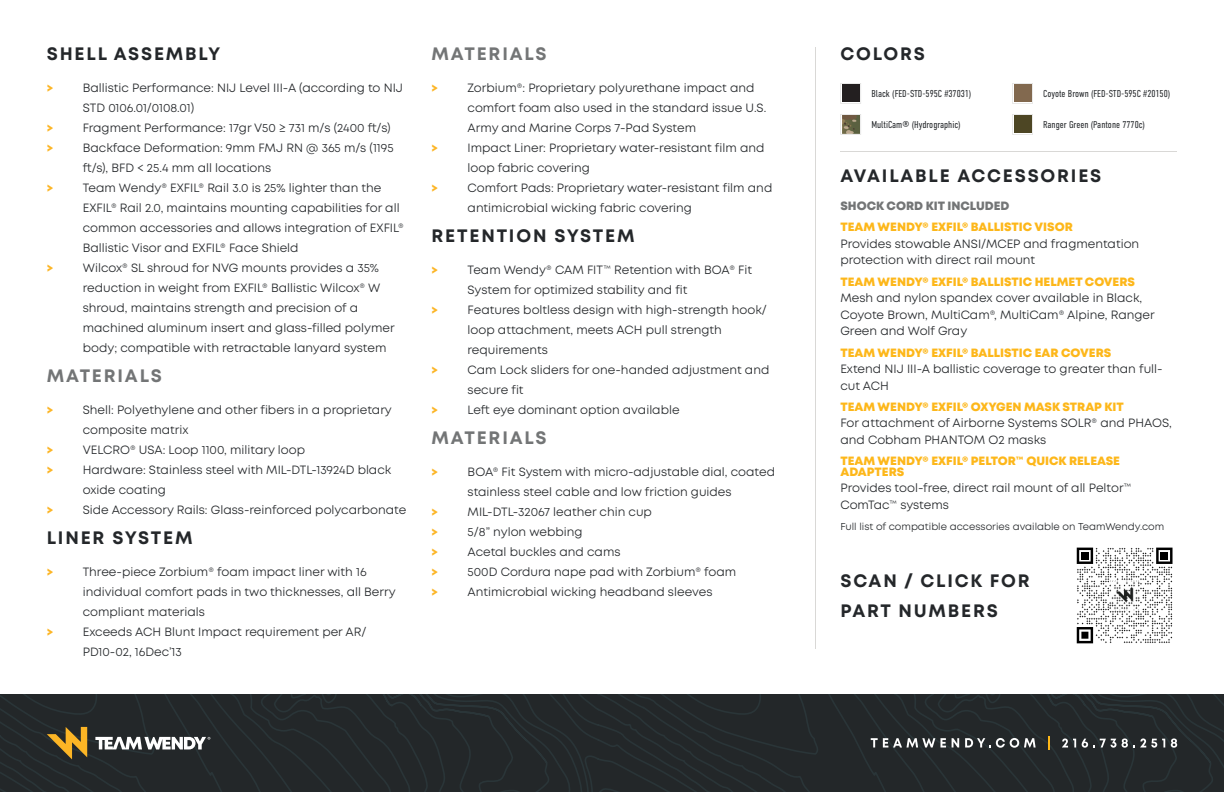
<style>
.page{position:relative;width:1224px;height:792px;background:#fff}
.page>*{position:absolute;margin:0;border:0;box-sizing:border-box;transform-origin:0 0}
.t1{font:700 18px/29.8px "Mont";letter-spacing:.1em;color:#24272a}
.t2{font:700 18px "Mont";letter-spacing:.1em;color:#737576}
.t3{font:12px/20px "Mont";color:#24272a}
.t4{font:800 12px/10.6px "Mont";color:#fdb71a}
.t5{font:800 12px "Mont";color:#fcb525}
.t6{font:800 12px "Mont";color:#737576}
.t7{font:300 10px "DIN Condensed";color:#24272a}
.t8{font:10px "Mont";color:#24272a}
</style>
<div class="page">
<svg style="left:0;top:694px;width:1224px;height:98px;background:#23282a"></svg>
<svg style="left:47px;top:727px;width:40px;height:32px"></svg>
<svg style="left:95px;top:737px;width:115px;height:12px"></svg>
<svg style="left:871px;top:738px;width:75px;height:10px"></svg>
<svg style="left:952px;top:738px;width:7px;height:10px"></svg>
<svg style="left:965px;top:738px;width:71px;height:10px"></svg>
<svg style="left:1048px;top:736px;width:2px;height:14px"></svg>
<svg style="left:1062px;top:738px;width:14px;height:10px"></svg>
<svg style="left:1082px;top:738px;width:83px;height:10px"></svg>
<svg style="left:1171px;top:738px;width:6px;height:10px"></svg>
<hr style="left:816px;top:47px;width:1px;height:601px;background:#d9d8d6">
<hr style="left:840px;top:151px;width:337px;height:1px;background:#d9d8d6">
<svg style="left:840px;top:83px;width:21px;height:21px"></svg>
<svg style="left:1012px;top:83px;width:21px;height:21px"></svg>
<svg style="left:840px;top:114px;width:21px;height:21px"></svg>
<svg style="left:1012px;top:114px;width:21px;height:21px"></svg>
<img style="left:842px;top:116px;width:17px;height:17px">
<svg style="left:1077px;top:548px;width:96px;height:95px"></svg>
<div style="left:1081px;top:552px;width:7px;height:7px;background:#000"></div>
<div style="left:1161px;top:552px;width:7px;height:7px;background:#000"></div>
<div style="left:1081px;top:632px;width:7px;height:7px;background:#000"></div>
<img style="left:1109px;top:582px;width:31px;height:27px">
<h1 class="t1" style="left:47px;top:40px;width:175px">SHELL ASSEMBLY</h1>
<p class="t5" style="left:47px;top:83px;width:8px">&gt;</p>
<p class="t3" style="left:83px;top:79px;width:322px">Ballistic Performance: NIJ Level III-A (according to NIJ<br>STD 0106.01/0108.01)</p>
<p class="t5" style="left:47px;top:123px;width:8px">&gt;</p>
<p class="t3" style="left:83px;top:119px;width:309px">Fragment Performance: 17gr V50 ≥ 731 m/s (2400 ft/s)</p>
<p class="t5" style="left:47px;top:143px;width:8px">&gt;</p>
<p class="t3" style="left:83px;top:139px;width:312px">Backface Deformation: 9mm FMJ RN @ 365 m/s (1195 ft/s), BFD &lt; 25.4 mm all locations</p>
<p class="t5" style="left:47px;top:183px;width:8px">&gt;</p>
<p class="t3" style="left:83px;top:179px;width:323px">Team Wendy® EXFIL® Rail 3.0 is 25% lighter than the EXFIL® Rail 2.0, maintains mounting capabilities for all common accessories and allows integration of EXFIL® Ballistic Visor and EXFIL® Face Shield</p>
<p class="t5" style="left:47px;top:263px;width:8px">&gt;</p>
<p class="t3" style="left:83px;top:259px;width:313px">Wilcox® SL shroud for NVG mounts provides a 35% reduction in weight from EXFIL® Ballistic Wilcox® W shroud, maintains strength and precision of a machined aluminum insert and glass-filled polymer body; compatible with retractable lanyard system</p>
<h1 class="t2" style="left:47px;top:369px;width:117px">MATERIALS</h1>
<p class="t5" style="left:47px;top:405px;width:8px">&gt;</p>
<p class="t3" style="left:83px;top:400px;width:311px">Shell: Polyethylene and other fibers in a proprietary composite matrix</p>
<p class="t5" style="left:47px;top:445px;width:8px">&gt;</p>
<p class="t3" style="left:83px;top:440px;width:224px">VELCRO® USA: Loop 1100, military loop</p>
<p class="t5" style="left:47px;top:465px;width:8px">&gt;</p>
<p class="t3" style="left:83px;top:460px;width:310px">Hardware: Stainless steel with MIL-DTL-13924D black oxide coating</p>
<p class="t5" style="left:47px;top:505px;width:8px">&gt;</p>
<p class="t3" style="left:83px;top:500px;width:325px">Side Accessory Rails: Glass-reinforced polycarbonate</p>
<h1 class="t1" style="left:47px;top:524px;width:147px">LINER SYSTEM</h1>
<p class="t5" style="left:47px;top:567px;width:8px">&gt;</p>
<p class="t3" style="left:83px;top:562px;width:314px">Three-piece Zorbium® foam impact liner with 16 individual comfort pads in two thicknesses, all Berry compliant materials</p>
<p class="t5" style="left:47px;top:627px;width:8px">&gt;</p>
<p class="t3" style="left:83px;top:622px;width:285px">Exceeds ACH Blunt Impact requirement per AR/<br>PD10-02, 16Dec’13</p>
<h1 class="t2" style="left:432px;top:47px;width:117px">MATERIALS</h1>
<p class="t5" style="left:432px;top:83px;width:8px">&gt;</p>
<p class="t3" style="left:468px;top:79px;width:300px">Zorbium®: Proprietary polyurethane impact and comfort foam also used in the standard issue U.S.<br>Army and Marine Corps 7-Pad System</p>
<p class="t5" style="left:432px;top:143px;width:8px">&gt;</p>
<p class="t3" style="left:468px;top:139px;width:298px">Impact Liner: Proprietary water-resistant film and loop fabric covering</p>
<p class="t5" style="left:432px;top:183px;width:8px">&gt;</p>
<p class="t3" style="left:468px;top:179px;width:306px">Comfort Pads: Proprietary water-resistant film and antimicrobial wicking fabric covering</p>
<h1 class="t1" style="left:432px;top:222px;width:205px">RETENTION SYSTEM</h1>
<p class="t5" style="left:432px;top:265px;width:8px">&gt;</p>
<p class="t3" style="left:468px;top:260px;width:286px">Team Wendy® CAM FIT™ Retention with BOA® Fit<br>System for optimized stability and fit</p>
<p class="t5" style="left:432px;top:305px;width:8px">&gt;</p>
<p class="t3" style="left:468px;top:300px;width:301px">Features boltless design with high-strength hook/ loop attachment, meets ACH pull strength requirements</p>
<p class="t5" style="left:432px;top:365px;width:8px">&gt;</p>
<p class="t3" style="left:468px;top:360px;width:303px">Cam Lock sliders for one-handed adjustment and secure fit</p>
<p class="t5" style="left:432px;top:405px;width:8px">&gt;</p>
<p class="t3" style="left:468px;top:400px;width:214px">Left eye dominant option available</p>
<h1 class="t2" style="left:432px;top:431px;width:117px">MATERIALS</h1>
<p class="t5" style="left:432px;top:467px;width:8px">&gt;</p>
<p class="t3" style="left:468px;top:462px;width:309px">BOA® Fit System with micro-adjustable dial, coated stainless steel cable and low friction guides</p>
<p class="t5" style="left:432px;top:507px;width:8px">&gt;</p>
<p class="t3" style="left:468px;top:502px;width:186px">MIL-DTL-32067 leather chin cup</p>
<p class="t5" style="left:432px;top:527px;width:8px">&gt;</p>
<p class="t3" style="left:468px;top:522px;width:116px">5/8” nylon webbing</p>
<p class="t5" style="left:432px;top:547px;width:8px">&gt;</p>
<p class="t3" style="left:468px;top:542px;width:154px">Acetal buckles and cams</p>
<p class="t5" style="left:432px;top:567px;width:8px">&gt;</p>
<p class="t3" style="left:468px;top:562px;width:270px">500D Cordura nape pad with Zorbium® foam</p>
<p class="t5" style="left:432px;top:587px;width:8px">&gt;</p>
<p class="t3" style="left:468px;top:582px;width:246px">Antimicrobial wicking headband sleeves</p>
<h1 class="t1" style="left:840px;top:40px;width:86px">COLORS</h1>
<p class="t7" style="left:871px;top:89px;width:102px">Black (FED-STD-595C #37031)</p>
<p class="t7" style="left:1043px;top:89px;width:129px">Coyote Brown (FED-STD-595C #20150)</p>
<p class="t7" style="left:871px;top:120px;width:91px">MultiCam® (Hydrographic)</p>
<p class="t7" style="left:1043px;top:120px;width:103px">Ranger Green (Pantone 7770c)</p>
<h1 class="t1" style="left:840px;top:162px;width:262px">AVAILABLE ACCESSORIES</h1>
<p class="t6" style="left:840px;top:202px;width:171px">SHOCK CORD KIT INCLUDED</p>
<p class="t4" style="left:840px;top:223px;width:234px">TEAM WENDY® EXFIL® BALLISTIC VISOR</p>
<p class="t3" style="left:840px;top:236px;width:300px;line-height:16.6px">Provides stowable ANSI/MCEP and fragmentation protection with direct rail mount</p>
<p class="t4" style="left:840px;top:277px;width:296px">TEAM WENDY® EXFIL® BALLISTIC HELMET COVERS</p>
<p class="t3" style="left:840px;top:291px;width:316px;line-height:16.6px">Mesh and nylon spandex cover available in Black,<br>Coyote Brown, MultiCam®, MultiCam® Alpine, Ranger<br>Green and Wolf Gray</p>
<p class="t4" style="left:840px;top:348px;width:272px">TEAM WENDY® EXFIL® BALLISTIC EAR COVERS</p>
<p class="t3" style="left:840px;top:361px;width:324px;line-height:16.6px">Extend NIJ III-A ballistic coverage to greater than full&shy;cut ACH</p>
<p class="t4" style="left:840px;top:402px;width:285px">TEAM WENDY® EXFIL® OXYGEN MASK STRAP KIT</p>
<p class="t3" style="left:840px;top:416px;width:333px;line-height:16.6px">For attachment of Airborne Systems SOLR® and PHAOS, and Cobham PHANTOM O2 masks</p>
<p class="t4" style="left:840px;top:456px;width:281px">TEAM WENDY® EXFIL® PELTOR™ QUICK RELEASE<br>ADAPTERS</p>
<p class="t3" style="left:840px;top:481px;width:293px;line-height:16.6px">Provides tool-free, direct rail mount of all Peltor™<br>ComTac™ systems</p>
<p class="t8" style="left:840px;top:523px;width:326px">Full list of compatible accessories available on TeamWendy.com</p>
<h1 class="t1" style="left:840px;top:567px;width:191px">SCAN / CLICK FOR<br>PART NUMBERS</h1>
</div>
